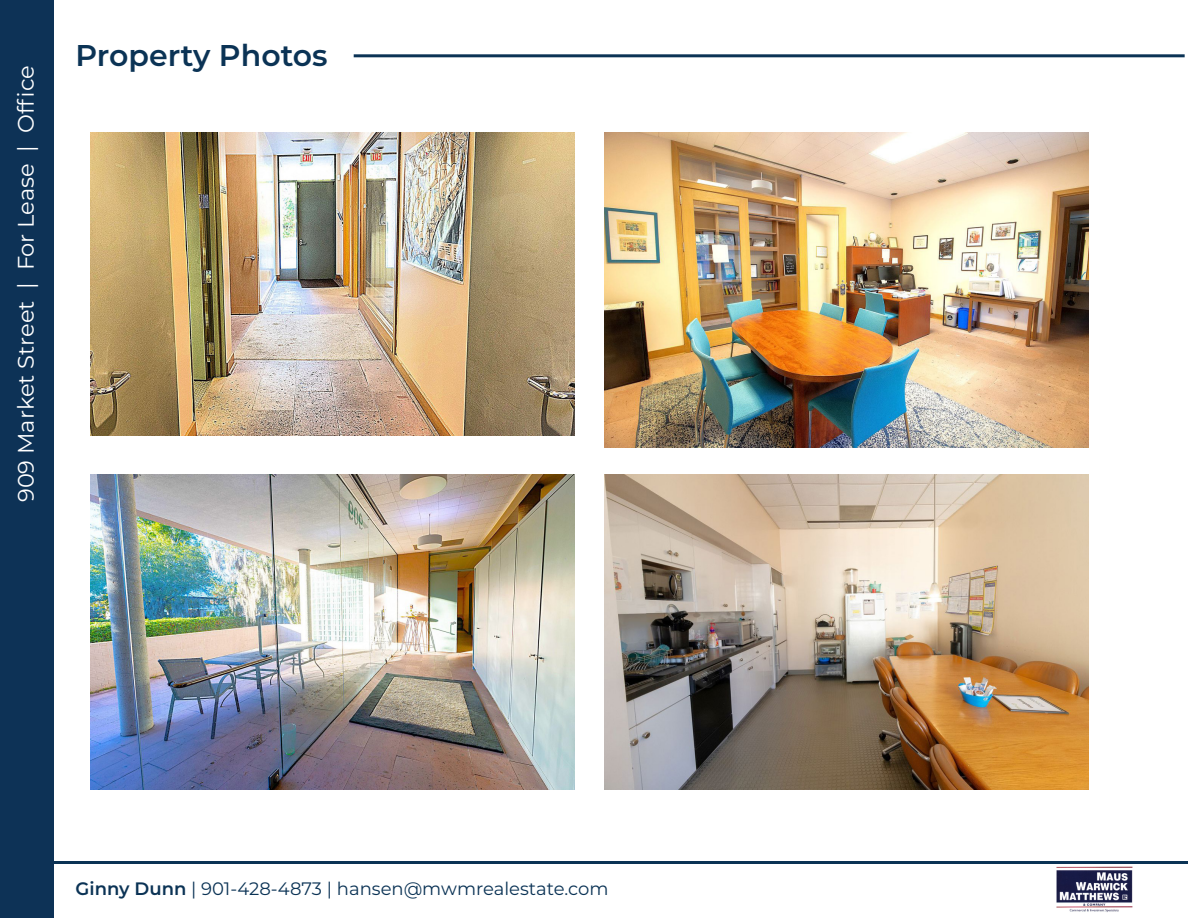
<style>
.page{position:relative;width:1188px;height:918px;background:#fff}
.page>*{position:absolute;margin:0;border:0;box-sizing:border-box;transform-origin:0 0}
.t1{font:600 30px "Montserrat";color:#0b3355}
.t2{font:22.5px "Montserrat";color:#fff}
.t3{font:18px "Montserrat";color:#0b3355}
.s1{font-weight:600}
</style>
<div class="page">
<img style="left:1056px;top:866px;width:77px;height:46px">
<hr style="left:0;top:861px;width:1188px;height:3px;background:#0b3355">
<div style="left:0;top:0;width:54px;height:918px;background:#0d3256"></div>
<img style="left:91px;top:132px;width:484px;height:304px">
<img style="left:605px;top:132px;width:484px;height:316px">
<img style="left:91px;top:474px;width:484px;height:315px">
<img style="left:605px;top:474px;width:484px;height:315px">
<hr style="left:354px;top:54px;width:831px;height:3px;background:#0b3355">
<p class="t2" style="left:11px;top:502px;width:439px;rotate:-90deg">909 Market Street | For Lease | Office</p>
<p class="t1" style="left:76px;top:34px;width:254px">Property Photos</p>
<p class="t3" style="left:76px;top:876px;width:534px"><span class="s1">Ginny Dunn</span> | 901-428-4873 | hansen@mwmrealestate.com</p>
</div>
